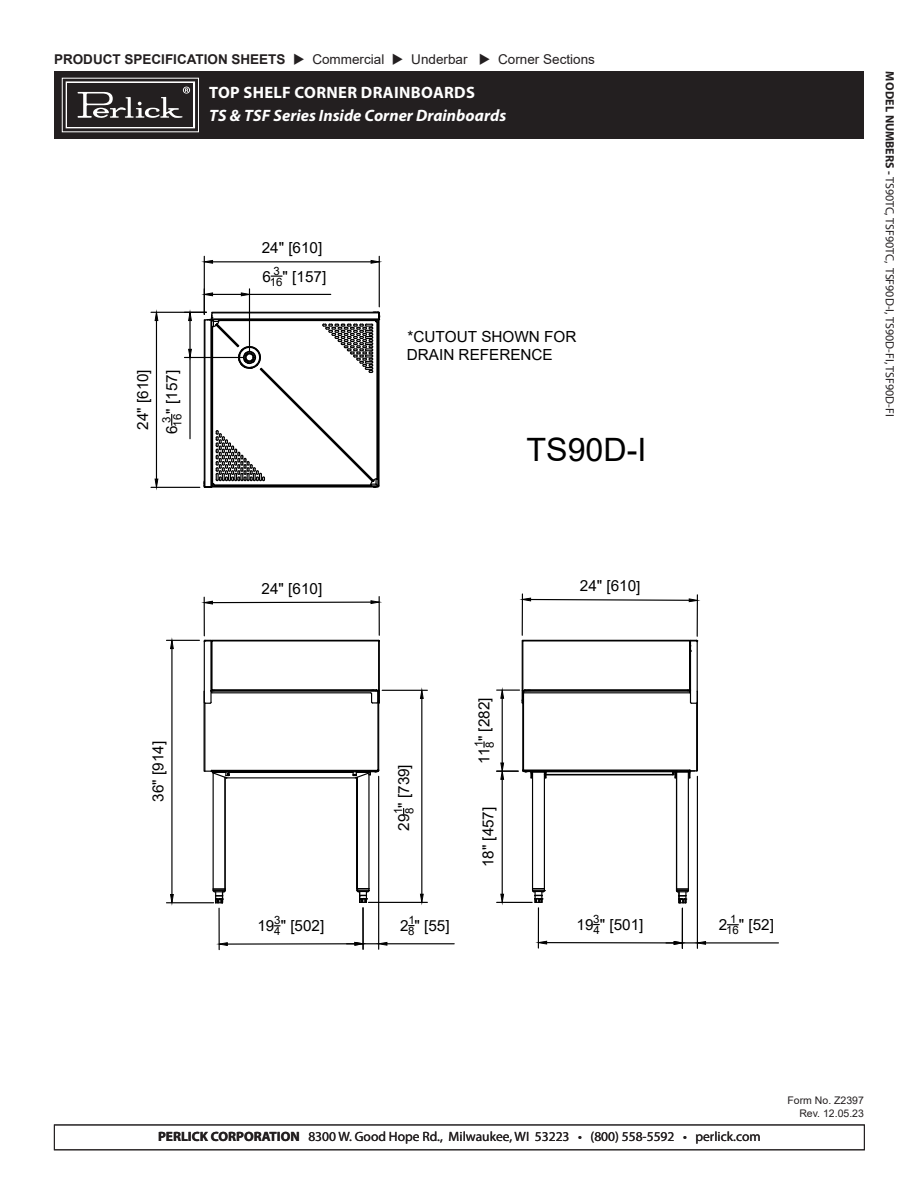
<style>
.page{position:relative;width:918px;height:1188px;background:#fff}
.page>*{position:absolute;margin:0;border:0;box-sizing:border-box;transform-origin:0 0}
.t1{font:32.25px "Arial";color:#000}
.t2{font:20.4px "Arial";color:#000}
.t3{font:italic 700 16.5px/22.5px "Myriad Pro";color:#fff}
.t4{font:15.3px/29.1px "Arial";color:#000}
.t5{font:13.5px "Myriad Pro";color:#231f20}
.t6{font:13.5px "Arial";color:#231f20}
.t7{font:12px "Myriad Pro";color:#231f20}
.t8{font:11.4px "Arial";color:#000}
.t9{font:10.5px "Arial";color:#231f20}
.s1{font-weight:700}
.s2{font-style:normal}
</style>
<div class="page">
<div style="left:54px;top:1125px;width:811px;height:25px;border:1px solid #231f20"></div>
<div style="left:54px;top:71px;width:810px;height:68px;background:#231f20"></div>
<svg style="left:65px;top:81px;width:131px;height:48px"></svg>
<svg style="left:150px;top:255px;width:629px;height:696px"></svg>
<svg style="left:498px;top:408px;width:198px;height:78px"></svg>
<svg style="left:274px;top:925px;width:6px;height:10px"></svg>
<p class="t2" style="left:132px;top:37px;width:13px">4</p>
<p class="t6" style="left:54px;top:50px;width:542px"><span class="s1">PRODUCT SPECIFICATION SHEETS</span> ◆ Commercial ◆ Underbar ◆ Corner Sections</p>
<p class="t3" style="left:209px;top:81px;width:299px"><span class="s2">TOP SHELF CORNER DRAINBOARDS<br></span>TS &amp; TSF Series Inside Corner Drainboards</p>
<p class="t4" style="left:262px;top:233px;width:62px">24" [610]</p>
<p class="t4" style="left:128px;top:434px;width:66px;rotate:-90deg">24" [610]<br>6<sup>3</sup></p>
<p class="t4" style="left:157px;top:427px;width:58px;rotate:-90deg"><sub>16</sub>" [157]</p>
<p class="t4" style="left:143px;top:802px;width:62px;rotate:-90deg">36" [914]</p>
<p class="t4" style="left:263px;top:262px;width:19px">6<sup>3</sup></p>
<p class="t4" style="left:270px;top:262px;width:58px"><sub>16</sub>" [157]</p>
<p class="t4" style="left:407px;top:327px;width:171px;line-height:18.5px">*CUTOUT SHOWN FOR<br>DRAIN REFERENCE</p>
<p class="t1" style="left:527px;top:427px;width:121px">TS90D-I</p>
<p class="t4" style="left:262px;top:574px;width:62px">24" [610]</p>
<p class="t4" style="left:580px;top:571px;width:62px">24" [610]</p>
<p class="t4" style="left:469px;top:748px;width:52px;rotate:-90deg"><sub>8</sub>" [282]</p>
<p class="t4" style="left:469px;top:764px;width:25px;rotate:-90deg">11<sup>1</sup></p>
<p class="t4" style="left:389px;top:831px;width:68px;rotate:-90deg">29<sub>8</sub>" [739]</p>
<p class="t8" style="left:390px;top:814px;width:8px;rotate:-90deg">1</p>
<p class="t4" style="left:474px;top:867px;width:62px;rotate:-90deg">18" [457]</p>
<p class="t8" style="left:274px;top:913px;width:8px">3</p>
<p class="t4" style="left:400px;top:911px;width:16px">2<sup>1</sup></p>
<p class="t4" style="left:257px;top:911px;width:68px">19 " [502]</p>
<p class="t4" style="left:408px;top:911px;width:43px"><sub>8</sub>" [55]</p>
<p class="t4" style="left:577px;top:910px;width:25px">19<sup>3</sup></p>
<p class="t4" style="left:593px;top:910px;width:52px"><sub>4</sub>" [501]</p>
<p class="t4" style="left:719px;top:910px;width:19px">2<sup>1</sup></p>
<p class="t4" style="left:726px;top:910px;width:49px"><sub>16</sub>" [52]</p>
<p class="t7" style="left:897px;top:71px;width:347px;rotate:90deg"><span class="s1">MODEL NUMBERS -</span> TS90TC, TSF90TC, TSF90D-I, TS90D-FI, TSF90D-FI</p>
<p class="t5" style="left:158px;top:1128px;width:604px"><span class="s1">PERLICK CORPORATION</span> 8300 W. Good Hope Rd., Milwaukee, WI 53223 • (800) 558-5592 • perlick.com</p>
<p class="t9" style="left:788px;top:1093px;width:78px">Form No. Z2397</p>
<p class="t9" style="left:799px;top:1106px;width:66px">Rev. 12.05.23</p>
</div>
